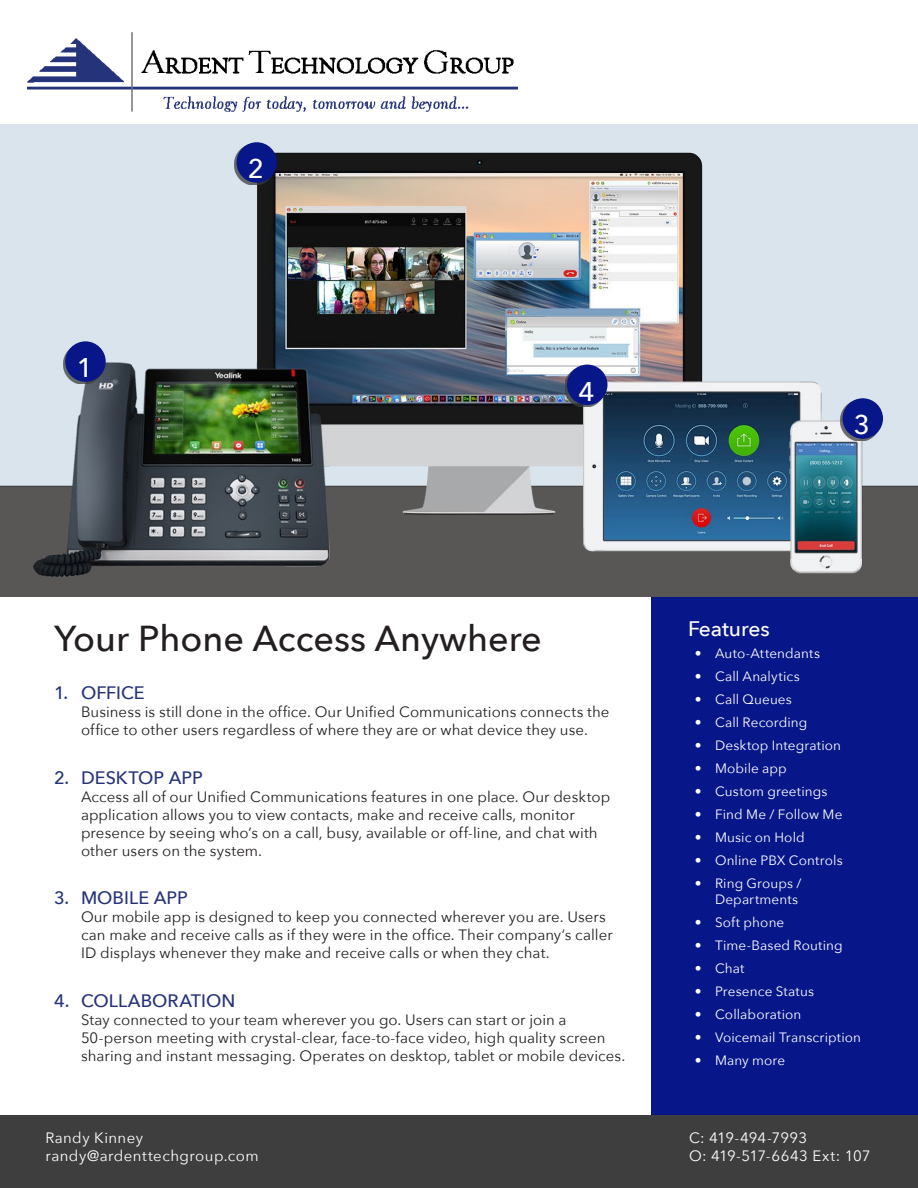
<style>
.page{position:relative;width:918px;height:1188px;background:#fff}
.page>*{position:absolute;margin:0;border:0;box-sizing:border-box;transform-origin:0 0}
.t1{font:500 36px "Avenir Next";color:#231f20}
.t2{font:500 27px "Avenir Next";color:#fff}
.t3{font:500 21px "Avenir Next";letter-spacing:-.005em;color:#fff}
.t4{font:500 18px "Avenir Next";color:#25337a}
.t5{font:15px/18px "Avenir Next";letter-spacing:.005em;color:#231f20}
.t6{font:15px/18px "Avenir Next";letter-spacing:.03em;color:#fff}
.t7{font:15px/18px "Avenir Next";letter-spacing:-.005em;color:#fff}
.t8{font:13.5px/16.2px "Avenir Next";letter-spacing:.01em;color:#fff;text-align:right}
</style>
<div class="page">
<div style="left:0;top:1115px;width:918px;height:73px;background:#3e3e3e"></div>
<img style="left:27px;top:33px;width:491px;height:79px">
<div style="left:651px;top:135px;width:267px;height:980px;background:#071689"></div>
<div style="left:0;top:124px;width:918px;height:423px;background:#d9e4ed"></div>
<div style="left:0;top:487px;width:918px;height:110px;background:#595756"></div>
<hr style="left:0;top:486px;width:918px;height:1px;background:#3e3e3e">
<img style="left:31px;top:152px;width:850px;height:425px">
<div style="left:63px;top:343px;width:41px;height:41px;background:#3e3e3e;opacity:.75"></div>
<div style="left:65px;top:341px;width:41px;height:41px;background:#071689;border-radius:50%"></div>
<div style="left:234px;top:144px;width:41px;height:41px;background:#3e3e3e;opacity:.75"></div>
<div style="left:237px;top:142px;width:40px;height:41px;background:#071689;border-radius:50%"></div>
<div style="left:840px;top:400px;width:41px;height:41px;background:#3e3e3e;opacity:.75"></div>
<div style="left:843px;top:398px;width:40px;height:41px;background:#071689;border-radius:50%"></div>
<div style="left:565px;top:367px;width:40px;height:40px;background:#3e3e3e;opacity:.75"></div>
<div style="left:567px;top:365px;width:41px;height:40px;background:#071689;border-radius:50%"></div>
<h2 class="t2" style="left:77px;top:345px;width:18px">1</h2>
<h2 class="t2" style="left:248px;top:146px;width:18px">2</h2>
<h2 class="t2" style="left:578px;top:368px;width:18px">4</h2>
<h2 class="t2" style="left:854px;top:402px;width:18px">3</h2>
<h1 class="t1" style="left:54px;top:607px;width:489px">Your Phone Access Anywhere</h1>
<p class="t4" style="left:54px;top:678px;width:92px">1. OFFICE</p>
<p class="t5" style="left:81px;top:702px;width:530px">Business is still done in the office. Our Unified Communications connects the office to other users regardless of where they are or what device they use.</p>
<p class="t4" style="left:54px;top:762px;width:150px">2. DESKTOP APP</p>
<p class="t5" style="left:81px;top:787px;width:531px">Access all of our Unified Communications features in one place. Our desktop application allows you to view contacts, make and receive calls, monitor presence by seeing who’s on a call, busy, available or off-line, and chat with other users on the system.</p>
<p class="t4" style="left:54px;top:883px;width:135px">3. MOBILE APP</p>
<p class="t5" style="left:81px;top:907px;width:533px">Our mobile app is designed to keep you connected wherever you are. Users can make and receive calls as if they were in the office. Their company’s caller<br>ID displays whenever they make and receive calls or when they chat.</p>
<p class="t4" style="left:54px;top:985px;width:183px">4. COLLABORATION</p>
<p class="t5" style="left:81px;top:1010px;width:546px">Stay connected to your team wherever you go. Users can start or join a<br>50-person meeting with crystal-clear, face-to-face video, high quality screen sharing and instant messaging. Operates on desktop, tablet or mobile devices.</p>
<h3 class="t3" style="left:688px;top:610px;width:83px">Features</h3>
<p class="t8" style="left:695px;top:645px;width:127px">• Auto-Attendants</p>
<p class="t8" style="left:695px;top:668px;width:107px">• Call Analytics</p>
<p class="t8" style="left:695px;top:691px;width:99px">• Call Queues</p>
<p class="t8" style="left:695px;top:714px;width:114px">• Call Recording</p>
<p class="t8" style="left:695px;top:737px;width:148px">• Desktop Integration</p>
<p class="t8" style="left:695px;top:760px;width:94px">• Mobile app</p>
<p class="t8" style="left:695px;top:783px;width:134px">• Custom greetings</p>
<p class="t8" style="left:695px;top:806px;width:149px">• Find Me / Follow Me</p>
<p class="t8" style="left:695px;top:829px;width:112px">• Music on Hold</p>
<p class="t8" style="left:695px;top:852px;width:149px">• Online PBX Controls</p>
<p class="t8" style="left:695px;top:875px;width:108px">• Ring Groups /<br>Departments</p>
<p class="t8" style="left:695px;top:914px;width:91px">• Soft phone</p>
<p class="t8" style="left:695px;top:937px;width:149px">• Time-Based Routing</p>
<p class="t8" style="left:695px;top:960px;width:51px">• Chat</p>
<p class="t8" style="left:695px;top:983px;width:121px">• Presence Status</p>
<p class="t8" style="left:695px;top:1006px;width:108px">• Collaboration</p>
<p class="t8" style="left:695px;top:1028px;width:168px">• Voicemail Transcription</p>
<p class="t8" style="left:695px;top:1051px;width:92px">• Many more</p>
<p class="t6" style="left:45px;top:1128px;width:215px">Randy Kinney randy@ardenttechgroup.com</p>
<p class="t7" style="left:689px;top:1128px;width:183px">C: 419-494-7993<br>O: 419-517-6643 Ext: 107</p>
</div>
